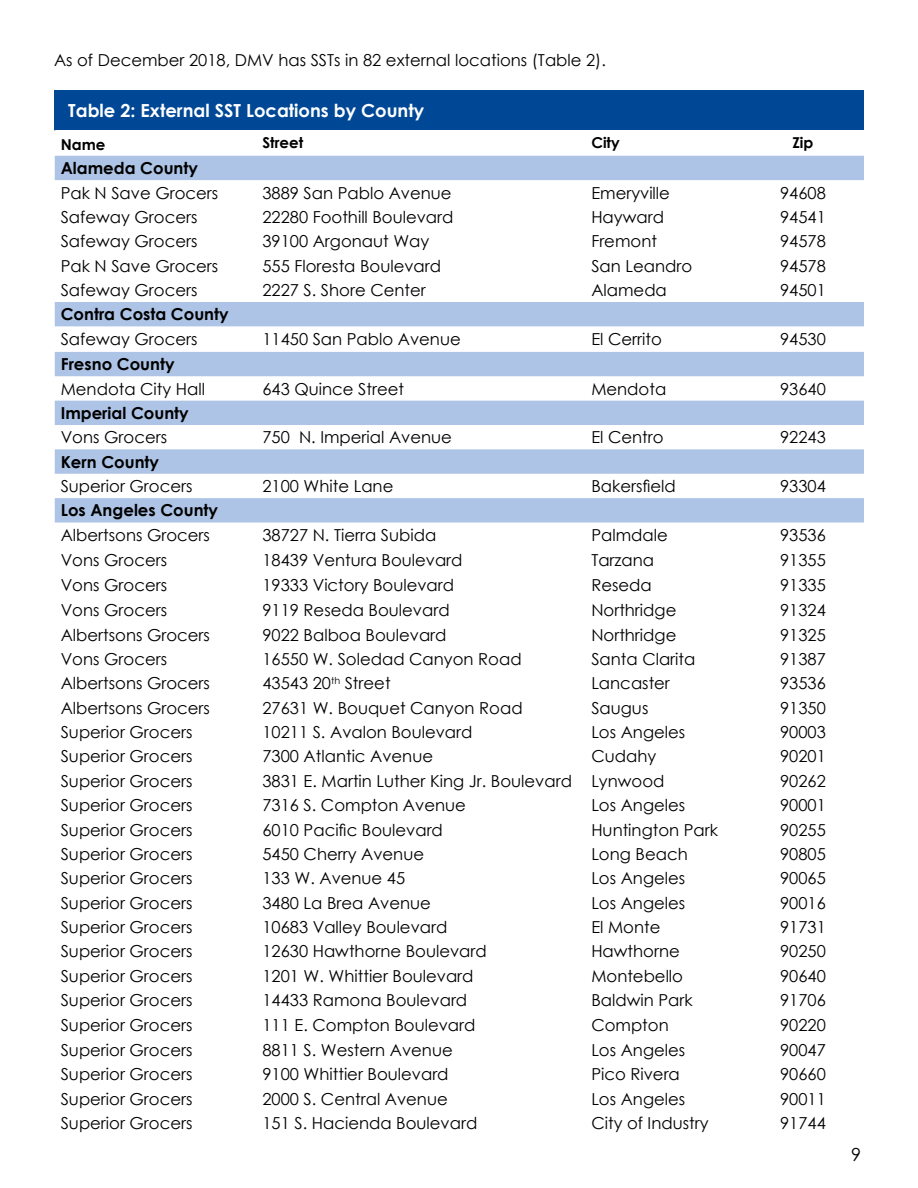
<style>
.page{position:relative;width:918px;height:1188px;background:#fff}
.page>*{position:absolute;margin:0;border:0;box-sizing:border-box;transform-origin:0 0}
.t1{font:700 18px "Century Gothic";color:#fff}
.t2{font:18px "Century Gothic";color:#000}
.t3{font:16.5px/24.3px "Century Gothic";color:#000}
.t4{font:700 16.5px/24.3px "Century Gothic";color:#000}
.t5{font:700 15px "Century Gothic";color:#000}
.s1{font-weight:700}
.s2{font-weight:400}
</style>
<div class="page">
<div style="left:55px;top:90px;width:809px;height:40px;background:#004896"></div>
<div style="left:55px;top:156px;width:809px;height:25px;background:#aec4e6"></div>
<svg style="left:55px;top:302px;width:809px;height:221px;fill:#aec4e6"></svg>
<hr style="left:54px;top:90px;width:2px;height:40px;background:#004896">
<h1 class="t3" style="left:54px;top:48px;width:553px">As of December 2018, DMV has SSTs in 82 external locations (Table 2).</h1>
<p class="t1" style="left:68px;top:97px;width:358px">Table 2: External SST Locations by County</p>
<p class="t5" style="left:61px;top:133px;width:46px">Name</p>
<p class="t5" style="left:262px;top:131px;width:42px">Street</p>
<p class="t5" style="left:591px;top:131px;width:30px">City</p>
<p class="t5" style="left:792px;top:131px;width:22px">Zip</p>
<p class="t3" style="left:61px;top:156px;width:159px"><span class="s1">Alameda County<br></span>Pak N Save Grocers</p>
<p class="t3" style="left:262px;top:180px;width:191px">3889 San Pablo Avenue</p>
<p class="t3" style="left:591px;top:180px;width:80px">Emeryville</p>
<p class="t3" style="left:780px;top:180px;width:47px">94608</p>
<p class="t3" style="left:61px;top:205px;width:138px">Safeway Grocers</p>
<p class="t3" style="left:262px;top:205px;width:193px">22280 Foothill Boulevard</p>
<p class="t3" style="left:591px;top:205px;width:74px">Hayward</p>
<p class="t3" style="left:780px;top:205px;width:47px">94541</p>
<p class="t3" style="left:61px;top:229px;width:138px">Safeway Grocers</p>
<p class="t3" style="left:262px;top:229px;width:168px">39100 Argonaut Way</p>
<p class="t3" style="left:591px;top:229px;width:67px">Fremont</p>
<p class="t3" style="left:780px;top:229px;width:47px">94578</p>
<p class="t3" style="left:61px;top:253px;width:159px">Pak N Save Grocers</p>
<p class="t3" style="left:262px;top:253px;width:180px">555 Floresta Boulevard</p>
<p class="t3" style="left:591px;top:253px;width:102px">San Leandro</p>
<p class="t3" style="left:780px;top:253px;width:47px">94578</p>
<p class="t3" style="left:61px;top:278px;width:138px">Safeway Grocers</p>
<p class="t3" style="left:262px;top:278px;width:165px">2227 S. Shore Center</p>
<p class="t3" style="left:591px;top:278px;width:77px">Alameda</p>
<p class="t3" style="left:780px;top:278px;width:47px">94501</p>
<p class="t4" style="left:61px;top:301px;width:169px">Contra Costa County<br><span class="s2">Safeway Grocers</span></p>
<p class="t3" style="left:262px;top:326px;width:200px">11450 San Pablo Avenue</p>
<p class="t3" style="left:591px;top:326px;width:72px">El Cerrito</p>
<p class="t3" style="left:780px;top:326px;width:47px">94530</p>
<p class="t3" style="left:61px;top:352px;width:146px"><span class="s1">Fresno County<br></span>Mendota City Hall</p>
<p class="t4" style="left:61px;top:400px;width:130px">Imperial County<br><span class="s2">Vons Grocers</span></p>
<p class="t3" style="left:61px;top:449px;width:133px"><span class="s1">Kern County<br></span>Superior Grocers</p>
<p class="t3" style="left:61px;top:498px;width:159px"><span class="s1">Los Angeles County<br></span>Albertsons Grocers</p>
<p class="t3" style="left:262px;top:376px;width:143px">643 Quince Street</p>
<p class="t3" style="left:591px;top:376px;width:76px">Mendota</p>
<p class="t3" style="left:780px;top:376px;width:47px">93640</p>
<p class="t3" style="left:262px;top:425px;width:191px">750 N. Imperial Avenue</p>
<p class="t3" style="left:591px;top:425px;width:74px">El Centro</p>
<p class="t3" style="left:780px;top:425px;width:47px">92243</p>
<p class="t3" style="left:262px;top:474px;width:132px">2100 White Lane</p>
<p class="t3" style="left:591px;top:474px;width:86px">Bakersfield</p>
<p class="t3" style="left:780px;top:474px;width:47px">93304</p>
<p class="t3" style="left:262px;top:522px;width:175px">38727 N. Tierra Subida</p>
<p class="t3" style="left:591px;top:522px;width:78px">Palmdale</p>
<p class="t3" style="left:780px;top:522px;width:47px">93536</p>
<p class="t3" style="left:61px;top:547px;width:108px">Vons Grocers</p>
<p class="t3" style="left:262px;top:547px;width:202px">18439 Ventura Boulevard</p>
<p class="t3" style="left:591px;top:547px;width:64px">Tarzana</p>
<p class="t3" style="left:780px;top:547px;width:47px">91355</p>
<p class="t3" style="left:61px;top:573px;width:108px">Vons Grocers</p>
<p class="t3" style="left:262px;top:573px;width:193px">19333 Victory Boulevard</p>
<p class="t3" style="left:591px;top:573px;width:62px">Reseda</p>
<p class="t3" style="left:780px;top:573px;width:47px">91335</p>
<p class="t3" style="left:61px;top:598px;width:108px">Vons Grocers</p>
<p class="t3" style="left:262px;top:598px;width:189px">9119 Reseda Boulevard</p>
<p class="t3" style="left:591px;top:598px;width:87px">Northridge</p>
<p class="t3" style="left:780px;top:598px;width:47px">91324</p>
<p class="t3" style="left:61px;top:622px;width:151px">Albertsons Grocers</p>
<p class="t3" style="left:262px;top:622px;width:186px">9022 Balboa Boulevard</p>
<p class="t3" style="left:591px;top:622px;width:87px">Northridge</p>
<p class="t3" style="left:780px;top:622px;width:47px">91325</p>
<p class="t3" style="left:61px;top:647px;width:108px">Vons Grocers</p>
<p class="t3" style="left:262px;top:647px;width:261px">16550 W. Soledad Canyon Road</p>
<p class="t3" style="left:591px;top:647px;width:106px">Santa Clarita</p>
<p class="t3" style="left:780px;top:647px;width:47px">91387</p>
<p class="t3" style="left:61px;top:671px;width:151px">Albertsons Grocers</p>
<p class="t3" style="left:262px;top:671px;width:130px">43543 20<sup>th</sup> Street</p>
<p class="t3" style="left:591px;top:671px;width:80px">Lancaster</p>
<p class="t3" style="left:780px;top:671px;width:47px">93536</p>
<p class="t3" style="left:61px;top:695px;width:151px">Albertsons Grocers</p>
<p class="t3" style="left:263px;top:695px;width:262px">27631 W. Bouquet Canyon Road</p>
<p class="t3" style="left:591px;top:695px;width:59px">Saugus</p>
<p class="t3" style="left:780px;top:695px;width:47px">91350</p>
<p class="t3" style="left:61px;top:720px;width:133px">Superior Grocers</p>
<p class="t3" style="left:263px;top:720px;width:212px">10211 S. Avalon Boulevard</p>
<p class="t3" style="left:591px;top:720px;width:95px">Los Angeles</p>
<p class="t3" style="left:780px;top:720px;width:47px">90003</p>
<p class="t3" style="left:61px;top:744px;width:133px">Superior Grocers</p>
<p class="t3" style="left:263px;top:744px;width:172px">7300 Atlantic Avenue</p>
<p class="t3" style="left:591px;top:744px;width:66px">Cudahy</p>
<p class="t3" style="left:780px;top:744px;width:47px">90201</p>
<p class="t3" style="left:61px;top:769px;width:133px">Superior Grocers</p>
<p class="t3" style="left:263px;top:769px;width:404px">3831 E. Martin Luther King Jr. Boulevard Lynwood</p>
<p class="t3" style="left:780px;top:769px;width:47px">90262</p>
<p class="t3" style="left:61px;top:793px;width:133px">Superior Grocers</p>
<p class="t3" style="left:263px;top:793px;width:205px">7316 S. Compton Avenue</p>
<p class="t3" style="left:591px;top:793px;width:95px">Los Angeles</p>
<p class="t3" style="left:780px;top:793px;width:47px">90001</p>
<p class="t3" style="left:61px;top:817px;width:133px">Superior Grocers</p>
<p class="t3" style="left:263px;top:817px;width:182px">6010 Pacific Boulevard</p>
<p class="t3" style="left:591px;top:817px;width:128px">Huntington Park</p>
<p class="t3" style="left:780px;top:817px;width:47px">90255</p>
<p class="t3" style="left:61px;top:842px;width:133px">Superior Grocers</p>
<p class="t3" style="left:263px;top:842px;width:163px">5450 Cherry Avenue</p>
<p class="t3" style="left:591px;top:842px;width:98px">Long Beach</p>
<p class="t3" style="left:780px;top:842px;width:47px">90805</p>
<p class="t3" style="left:61px;top:866px;width:133px">Superior Grocers</p>
<p class="t3" style="left:263px;top:866px;width:144px">133 W. Avenue 45</p>
<p class="t3" style="left:591px;top:866px;width:95px">Los Angeles</p>
<p class="t3" style="left:780px;top:866px;width:47px">90065</p>
<p class="t3" style="left:61px;top:890px;width:133px">Superior Grocers</p>
<p class="t3" style="left:263px;top:890px;width:170px">3480 La Brea Avenue</p>
<p class="t3" style="left:591px;top:890px;width:95px">Los Angeles</p>
<p class="t3" style="left:780px;top:890px;width:47px">90016</p>
<p class="t3" style="left:61px;top:915px;width:133px">Superior Grocers</p>
<p class="t3" style="left:263px;top:915px;width:186px">10683 Valley Boulevard</p>
<p class="t3" style="left:591px;top:915px;width:71px">El Monte</p>
<p class="t3" style="left:780px;top:915px;width:47px">91731</p>
<p class="t3" style="left:61px;top:939px;width:133px">Superior Grocers</p>
<p class="t3" style="left:263px;top:939px;width:226px">12630 Hawthorne Boulevard</p>
<p class="t3" style="left:591px;top:939px;width:90px">Hawthorne</p>
<p class="t3" style="left:780px;top:939px;width:47px">90250</p>
<p class="t3" style="left:61px;top:963px;width:133px">Superior Grocers</p>
<p class="t3" style="left:263px;top:963px;width:213px">1201 W. Whittier Boulevard</p>
<p class="t3" style="left:591px;top:963px;width:93px">Montebello</p>
<p class="t3" style="left:780px;top:963px;width:47px">90640</p>
<p class="t3" style="left:61px;top:988px;width:133px">Superior Grocers</p>
<p class="t3" style="left:263px;top:988px;width:206px">14433 Ramona Boulevard</p>
<p class="t3" style="left:591px;top:988px;width:103px">Baldwin Park</p>
<p class="t3" style="left:780px;top:988px;width:47px">91706</p>
<p class="t3" style="left:61px;top:1012px;width:133px">Superior Grocers</p>
<p class="t3" style="left:263px;top:1012px;width:214px">111 E. Compton Boulevard</p>
<p class="t3" style="left:591px;top:1012px;width:79px">Compton</p>
<p class="t3" style="left:780px;top:1012px;width:47px">90220</p>
<p class="t3" style="left:61px;top:1038px;width:133px">Superior Grocers</p>
<p class="t3" style="left:263px;top:1038px;width:192px">8811 S. Western Avenue</p>
<p class="t3" style="left:591px;top:1038px;width:95px">Los Angeles</p>
<p class="t3" style="left:780px;top:1038px;width:47px">90047</p>
<p class="t3" style="left:61px;top:1062px;width:133px">Superior Grocers</p>
<p class="t3" style="left:263px;top:1062px;width:188px">9100 Whittier Boulevard</p>
<p class="t3" style="left:591px;top:1062px;width:90px">Pico Rivera</p>
<p class="t3" style="left:780px;top:1062px;width:47px">90660</p>
<p class="t3" style="left:61px;top:1086px;width:133px">Superior Grocers</p>
<p class="t3" style="left:263px;top:1086px;width:187px">2000 S. Central Avenue</p>
<p class="t3" style="left:591px;top:1086px;width:95px">Los Angeles</p>
<p class="t3" style="left:780px;top:1086px;width:47px">90011</p>
<p class="t3" style="left:61px;top:1111px;width:133px">Superior Grocers</p>
<p class="t3" style="left:263px;top:1111px;width:216px">151 S. Hacienda Boulevard</p>
<p class="t3" style="left:591px;top:1111px;width:119px">City of Industry</p>
<p class="t3" style="left:780px;top:1111px;width:47px">91744</p>
<p class="t2" style="left:851px;top:1142px;width:11px">9</p>
</div>
